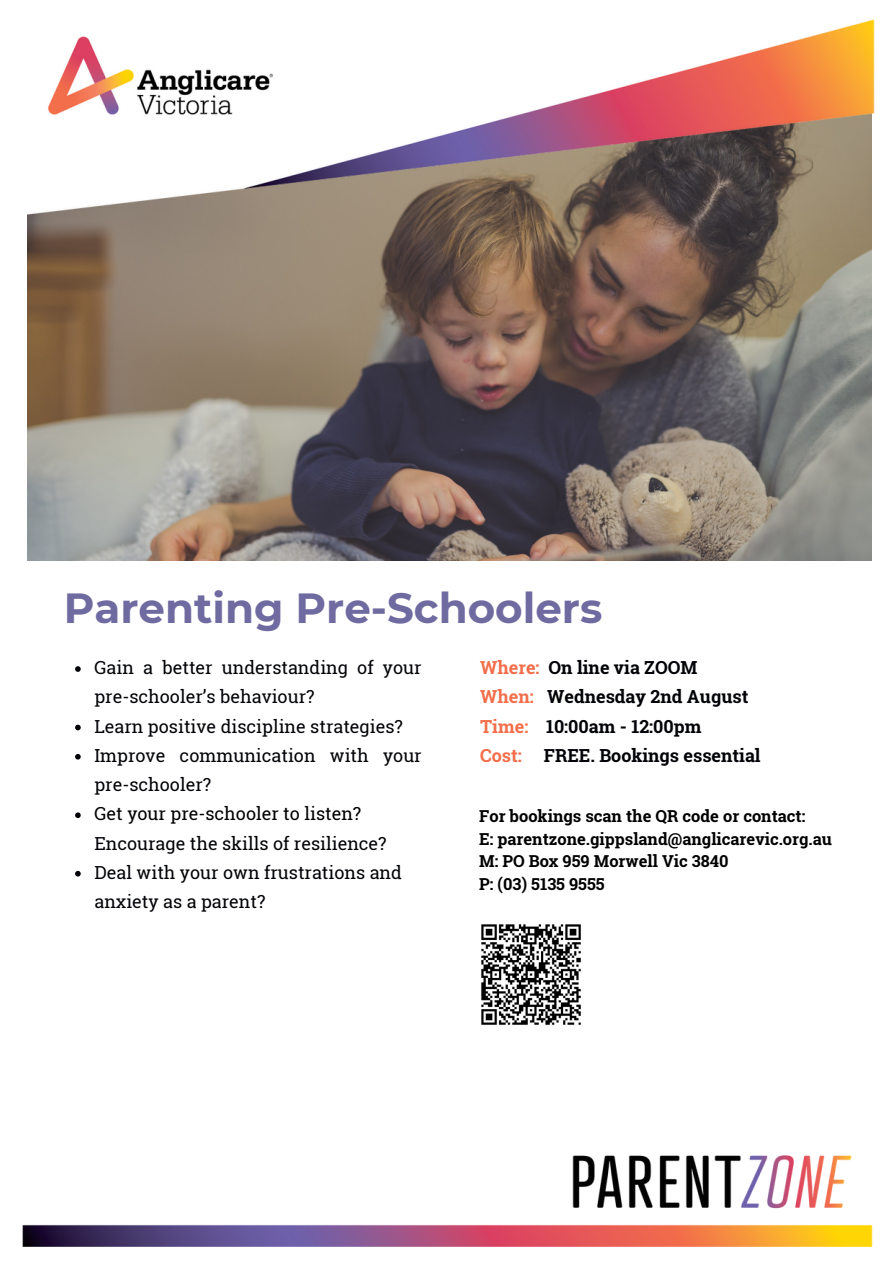
<style>
.page{position:relative;width:893px;height:1264px;background:#fff}
.page>*{position:absolute;margin:0;border:0;box-sizing:border-box;transform-origin:0 0}
.t1{font:700 42px "Montserrat";color:#6f6aa0}
.t2{font:18px/29.2px "Roboto Slab";color:#020306}
.t3{font:700 18px "Roboto Slab";color:#020306}
.t4{font:700 16.5px "Roboto Slab";color:#000}
.s1{color:#000}
.s2{color:#f36e4a}
</style>
<div class="page">
<svg style="left:75px;top:666px;width:6px;height:6px"></svg>
<svg style="left:75px;top:724px;width:6px;height:6px"></svg>
<svg style="left:75px;top:754px;width:6px;height:5px"></svg>
<svg style="left:75px;top:812px;width:6px;height:6px"></svg>
<svg style="left:75px;top:870px;width:6px;height:6px"></svg>
<img style="left:27px;top:250px;width:844px;height:310px">
<img style="left:481px;top:924px;width:100px;height:101px">
<img style="left:22px;top:1155px;width:851px;height:92px">
<img style="left:27px;top:19px;width:848px;height:231px">
<p class="t1" style="left:64px;top:582px;width:540px">Parenting Pre-Schoolers</p>
<p class="t2" style="left:94px;top:652px;width:328px">Gain a better understanding of your pre-schooler’s behaviour?</p>
<p class="t2" style="left:94px;top:711px;width:310px">Learn positive discipline strategies?</p>
<p class="t2" style="left:94px;top:740px;width:329px">Improve communication with your pre-schooler?</p>
<p class="t2" style="left:94px;top:798px;width:294px"><span class="s1">Get your pre-schooler to listen?<br></span>Encourage the skills of resilience?</p>
<p class="t2" style="left:94px;top:857px;width:309px">Deal with your own frustrations and anxiety as a parent?</p>
<p class="t3" style="left:480px;top:655px;width:219px"><span class="s2">Where:</span> On line via ZOOM</p>
<p class="t3" style="left:480px;top:684px;width:270px"><span class="s2">When:</span> Wednesday 2nd August</p>
<p class="t3" style="left:480px;top:713px;width:223px"><span class="s2">Time:</span> 10:00am - 12:00pm</p>
<p class="t3" style="left:480px;top:743px;width:282px"><span class="s2">Cost:</span> FREE. Bookings essential</p>
<p class="t4" style="left:479px;top:804px;width:327px">For bookings scan the QR code or contact:</p>
<p class="t4" style="left:479px;top:827px;width:354px">E: parentzone.gippsland@anglicarevic.org.au</p>
<p class="t4" style="left:479px;top:849px;width:251px">M: PO Box 959 Morwell Vic 3840</p>
<p class="t4" style="left:479px;top:872px;width:127px">P: (03) 5135 9555</p>
</div>
